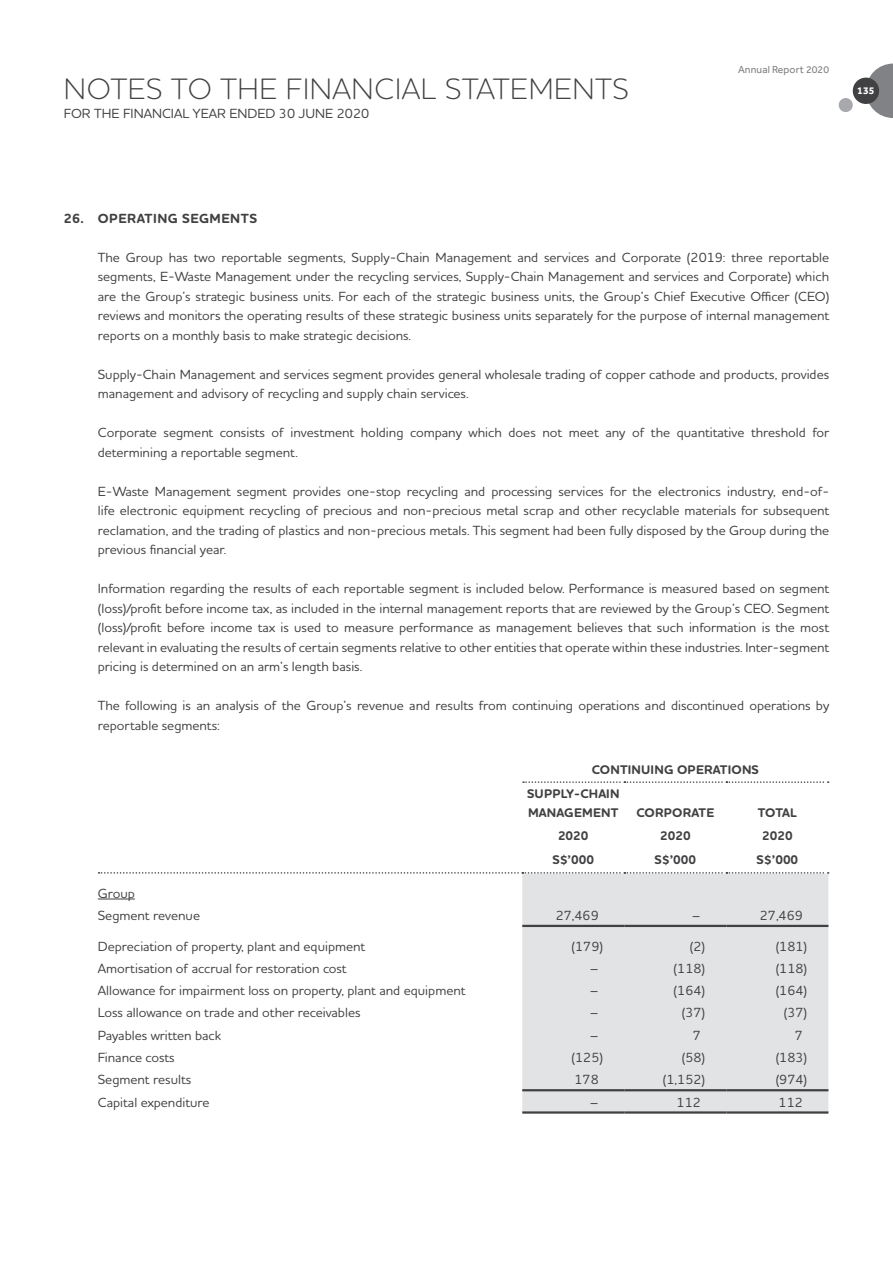
<style>
.page{position:relative;width:893px;height:1263px;background:#fff}
.page>*{position:absolute;margin:0;border:0;box-sizing:border-box;transform-origin:0 0}
.t1{font:300 30px "Houschka Rounded";letter-spacing:.025em;color:#414042}
.t2{font:500 13.5px/19.5px "Houschka Rounded";color:#414042}
.t3{font:700 13.5px "Houschka Rounded";letter-spacing:.035em;color:#414042}
.t4{font:700 12.75px/24.2px "Houschka Rounded";letter-spacing:.005em;color:#414042}
.t5{font:10.5px "Effra";letter-spacing:.01em;color:#808285}
.t6{font:700 10.5px "Effra";color:#fff}
</style>
<div class="page">
<svg style="left:866px;top:64px;width:27px;height:54px"></svg>
<div style="left:853px;top:78px;width:26px;height:26px;background:#414042;border-radius:50%"></div>
<div style="left:839px;top:98px;width:14px;height:14px;background:#a7a9ac;border-radius:50%"></div>
<div style="left:522px;top:874px;width:306px;height:237px;background:#e2e3e4"></div>
<hr style="left:522px;top:1089px;width:102px;height:2px;background:#414042">
<hr style="left:624px;top:1089px;width:102px;height:2px;background:#414042">
<hr style="left:726px;top:1089px;width:102px;height:2px;background:#414042">
<hr style="left:522px;top:1111px;width:102px;height:3px;background:#414042">
<hr style="left:624px;top:1111px;width:102px;height:3px;background:#414042">
<hr style="left:726px;top:1111px;width:102px;height:3px;background:#414042">
<hr style="left:522px;top:925px;width:102px;height:2px;background:#414042">
<hr style="left:624px;top:925px;width:102px;height:2px;background:#414042">
<hr style="left:726px;top:925px;width:102px;height:2px;background:#414042">
<svg style="left:523px;top:781px;width:306px;height:2px"></svg>
<svg style="left:99px;top:872px;width:730px;height:2px"></svg>
<hr style="left:98px;top:899px;width:37px;height:1px;background:#414042">
<h1 class="t1" style="left:64px;top:68px;width:566px">NOTES TO THE FINANCIAL STATEMENTS</h1>
<p class="t2" style="left:64px;top:103px;width:307px">FOR THE FINANCIAL YEAR ENDED 30 JUNE 2020</p>
<p class="t5" style="left:738px;top:63px;width:93px">Annual Report 2020</p>
<p class="t6" style="left:857px;top:85px;width:19px">135</p>
<p class="t3" style="left:64px;top:210px;width:195px">26. OPERATING SEGMENTS</p>
<p class="t2" style="left:98px;top:247px;width:733px;text-align:justify">The Group has two reportable segments, Supply-Chain Management and services and Corporate (2019: three reportable segments, E-Waste Management under the recycling services, Supply-Chain Management and services and Corporate) which are the Group’s strategic business units. For each of the strategic business units, the Group’s Chief Executive Officer (CEO) reviews and monitors the operating results of these strategic business units separately for the purpose of internal management reports on a monthly basis to make strategic decisions.</p>
<p class="t2" style="left:98px;top:364px;width:733px">Supply-Chain Management and services segment provides general wholesale trading of copper cathode and products, provides management and advisory of recycling and supply chain services.</p>
<p class="t2" style="left:98px;top:423px;width:733px">Corporate segment consists of investment holding company which does not meet any of the quantitative threshold for determining a reportable segment.</p>
<p class="t2" style="left:98px;top:481px;width:733px;text-align:justify">E-Waste Management segment provides one-stop recycling and processing services for the electronics industry, end-of&shy;life electronic equipment recycling of precious and non-precious metal scrap and other recyclable materials for subsequent reclamation, and the trading of plastics and non-precious metals. This segment had been fully disposed by the Group during the previous financial year.</p>
<p class="t2" style="left:98px;top:579px;width:733px;text-align:justify">Information regarding the results of each reportable segment is included below. Performance is measured based on segment (loss)/profit before income tax, as included in the internal management reports that are reviewed by the Group’s CEO. Segment (loss)/profit before income tax is used to measure performance as management believes that such information is the most relevant in evaluating the results of certain segments relative to other entities that operate within these industries. Inter-segment pricing is determined on an arm’s length basis.</p>
<p class="t2" style="left:98px;top:696px;width:733px">The following is an analysis of the Group’s revenue and results from continuing operations and discontinued operations by reportable segments:</p>
<p class="t4" style="left:527px;top:757px;width:233px;text-indent:65px">CONTINUING OPERATIONS<br>SUPPLY-CHAIN</p>
<p class="t4" style="left:528px;top:801px;width:92px">MANAGEMENT</p>
<p class="t4" style="left:636px;top:801px;width:79px">CORPORATE</p>
<p class="t4" style="left:758px;top:801px;width:41px">TOTAL</p>
<p class="t4" style="left:558px;top:823px;width:32px">2020</p>
<p class="t4" style="left:660px;top:823px;width:32px">2020</p>
<p class="t4" style="left:762px;top:823px;width:32px">2020</p>
<p class="t4" style="left:552px;top:848px;width:43px">S$’000</p>
<p class="t4" style="left:655px;top:848px;width:43px">S$’000</p>
<p class="t4" style="left:757px;top:848px;width:43px">S$’000</p>
<p class="t2" style="left:98px;top:881px;width:104px;line-height:22.2px">Group<br>Segment revenue</p>
<p class="t2" style="left:556px;top:905px;width:45px">27,469</p>
<p class="t2" style="left:691px;top:905px;width:11px">–</p>
<p class="t2" style="left:760px;top:905px;width:45px">27,469</p>
<p class="t2" style="left:98px;top:936px;width:269px">Depreciation of property, plant and equipment</p>
<p class="t2" style="left:572px;top:936px;width:33px">(179)</p>
<p class="t2" style="left:690px;top:936px;width:17px">(2)</p>
<p class="t2" style="left:776px;top:936px;width:33px">(181)</p>
<p class="t2" style="left:98px;top:958px;width:250px">Amortisation of accrual for restoration cost</p>
<p class="t2" style="left:589px;top:958px;width:11px">–</p>
<p class="t2" style="left:674px;top:958px;width:33px">(118)</p>
<p class="t2" style="left:776px;top:958px;width:33px">(118)</p>
<p class="t2" style="left:98px;top:980px;width:369px">Allowance for impairment loss on property, plant and equipment</p>
<p class="t2" style="left:589px;top:980px;width:11px">–</p>
<p class="t2" style="left:674px;top:980px;width:33px">(164)</p>
<p class="t2" style="left:776px;top:980px;width:33px">(164)</p>
<p class="t2" style="left:98px;top:1003px;width:264px">Loss allowance on trade and other receivables</p>
<p class="t2" style="left:589px;top:1003px;width:11px">–</p>
<p class="t2" style="left:682px;top:1003px;width:25px">(37)</p>
<p class="t2" style="left:784px;top:1003px;width:25px">(37)</p>
<p class="t2" style="left:98px;top:1025px;width:125px">Payables written back</p>
<p class="t2" style="left:589px;top:1025px;width:11px">–</p>
<p class="t2" style="left:693px;top:1025px;width:10px">7</p>
<p class="t2" style="left:795px;top:1025px;width:10px">7</p>
<p class="t2" style="left:98px;top:1047px;width:78px">Finance costs</p>
<p class="t2" style="left:572px;top:1047px;width:33px">(125)</p>
<p class="t2" style="left:682px;top:1047px;width:25px">(58)</p>
<p class="t2" style="left:776px;top:1047px;width:33px">(183)</p>
<p class="t2" style="left:98px;top:1069px;width:95px">Segment results</p>
<p class="t2" style="left:574px;top:1069px;width:26px">178</p>
<p class="t2" style="left:663px;top:1069px;width:44px">(1,152)</p>
<p class="t2" style="left:776px;top:1069px;width:33px">(974)</p>
<p class="t2" style="left:98px;top:1092px;width:113px">Capital expenditure</p>
<p class="t2" style="left:589px;top:1092px;width:11px">–</p>
<p class="t2" style="left:677px;top:1092px;width:26px">112</p>
<p class="t2" style="left:779px;top:1092px;width:26px">112</p>
</div>
